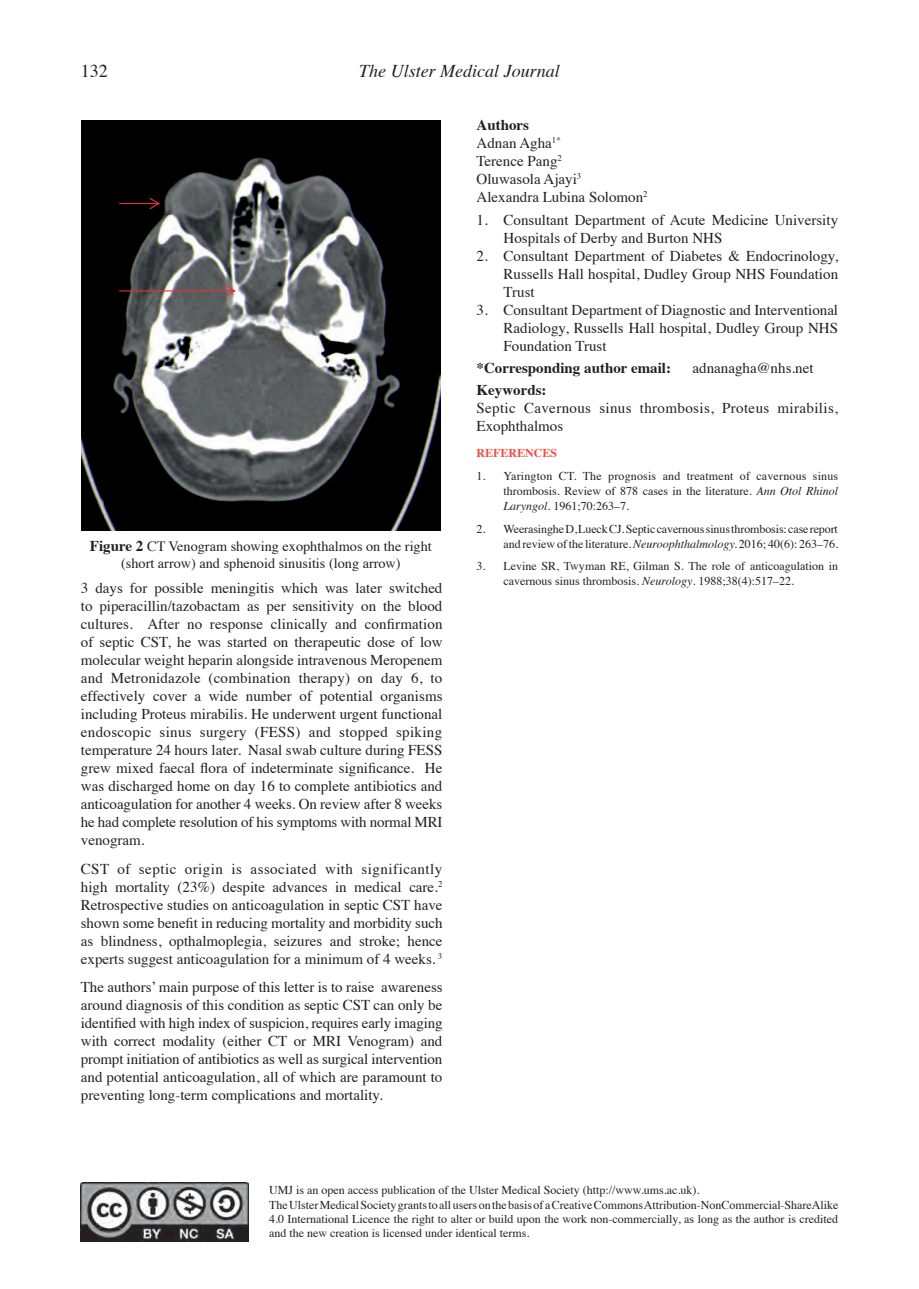
<style>
.page{position:relative;width:919px;height:1289px;background:#fff}
.page>*{position:absolute;margin:0;border:0;box-sizing:border-box;transform-origin:0 0}
.t1{font:italic 18px "Times";color:#231f20}
.t2{font:18px "Times";color:#231f20}
.t3{font:15px/18px "Times";color:#231f20;text-align:justify}
.t4{font:15px/18px "Times";letter-spacing:.025em;color:#231f20}
.t5{font:700 15px "Times";color:#231f20}
.t6{font:14.25px/17.1px "Times";color:#231f20;text-align:center}
.t7{font:12px/15px "Times";color:#231f20}
.t8{font:700 12px "Times";color:#ed4f42}
.s1{font-weight:700;font-size:15px}
.s2{font-weight:700}
.s3{font-style:italic}
</style>
<div class="page">
<img style="left:81px;top:1182px;width:167px;height:59px">
<img style="left:81px;top:120px;width:359px;height:410px">
<svg style="left:119px;top:285px;width:117px;height:12px"></svg>
<svg style="left:119px;top:198px;width:41px;height:11px"></svg>
<p class="t2" style="left:81px;top:54px;width:28px">132</p>
<p class="t1" style="left:359px;top:56px;width:202px">The Ulster Medical Journal</p>
<p class="t6" style="left:90px;top:536px;width:343px"><span class="s1">Figure 2</span> CT Venogram showing exophthalmos on the right (short arrow) and sphenoid sinusitis (long arrow)</p>
<p class="t3" style="left:81px;top:577px;width:363px">3 days for possible meningitis which was later switched to piperacillin/tazobactam as per sensitivity on the blood cultures. After no response clinically and confirmation of septic CST, he was started on therapeutic dose of low molecular weight heparin alongside intravenous Meropenem and Metronidazole (combination therapy) on day 6, to effectively cover a wide number of potential organisms including Proteus mirabilis. He underwent urgent functional endoscopic sinus surgery (FESS) and stopped spiking temperature 24 hours later. Nasal swab culture during FESS grew mixed faecal flora of indeterminate significance. He was discharged home on day 16 to complete antibiotics and anticoagulation for another 4 weeks. On review after 8 weeks he had complete resolution of his symptoms with normal MRI venogram.</p>
<p class="t3" style="left:81px;top:858px;width:363px">CST of septic origin is associated with significantly high mortality (23%) despite advances in medical care.<sup>2<br></sup>Retrospective studies on anticoagulation in septic CST have shown some benefit in reducing mortality and morbidity such as blindness, opthalmoplegia, seizures and stroke; hence experts suggest anticoagulation for a minimum of 4 weeks. <sup>3</sup></p>
<p class="t3" style="left:81px;top:977px;width:363px">The authors’ main purpose of this letter is to raise awareness around diagnosis of this condition as septic CST can only be identified with high index of suspicion, requires early imaging with correct modality (either CT or MRI Venogram) and prompt initiation of antibiotics as well as surgical intervention and potential anticoagulation, all of which are paramount to preventing long-term complications and mortality.</p>
<p class="t3" style="left:476px;top:115px;width:173px;text-align:left"><span class="s2">Authors<br></span>Adnan Agha<sup>1*<br></sup>Terence Pang<sup>2<br></sup>Oluwasola Ajayi<sup>3<br></sup>Alexandra Lubina Solomon<sup>2</sup></p>
<p class="t3" style="left:503px;top:209px;width:336px;text-indent:-27px">1. Consultant Department of Acute Medicine University<br>Hospitals of Derby and Burton NHS</p>
<p class="t3" style="left:503px;top:245px;width:336px;text-indent:-27px">2. Consultant Department of Diabetes &amp; Endocrinology, Russells Hall hospital, Dudley Group NHS Foundation Trust</p>
<p class="t3" style="left:503px;top:299px;width:336px;text-indent:-27px">3. Consultant Department of Diagnostic and Interventional Radiology, Russells Hall hospital, Dudley Group NHS Foundation Trust</p>
<p class="t5" style="left:476px;top:353px;width:196px">*Corresponding author email:</p>
<p class="t3" style="left:692px;top:357px;width:122px">adnanagha@nhs.net</p>
<p class="t5" style="left:476px;top:376px;width:71px">Keywords:</p>
<p class="t4" style="left:476px;top:398px;width:363px">Septic Cavernous sinus thrombosis, Proteus mirabilis,<br>Exophthalmos</p>
<p class="t8" style="left:476px;top:441px;width:82px">REFERENCES</p>
<p class="t7" style="left:503px;top:468px;width:336px;text-align:justify;text-indent:-27px">1. Yarington CT. The prognosis and treatment of cavernous sinus thrombosis. Review of 878 cases in the literature. <span class="s3">Ann Otol Rhinol Laryngol.</span> 1961;70:263–7.</p>
<p class="t7" style="left:476px;top:520px;width:363px;text-align:right">2. Weerasinghe D, Lueck CJ. Septic cavernous sinus thrombosis: case report and review of the literature. <span class="s3">Neuroophthalmology.</span> 2016; 40(6): 263–76.</p>
<p class="t7" style="left:503px;top:558px;width:336px;text-indent:-27px">3. Levine SR, Twyman RE, Gilman S. The role of anticoagulation in cavernous sinus thrombosis. <span class="s3">Neurology</span>. 1988;38(4):517–22.</p>
<p class="t7" style="left:269px;top:1181px;width:570px;line-height:14.4px">UMJ is an open access publication of the Ulster Medical Society (http://www.ums.ac.uk).<br>The Ulster Medical Society grants to all users on the basis of a Creative Commons Attribution-NonCommercial-ShareAlike 4.0 International Licence the right to alter or build upon the work non-commercially, as long as the author is credited and the new creation is licensed under identical terms.</p>
</div>
